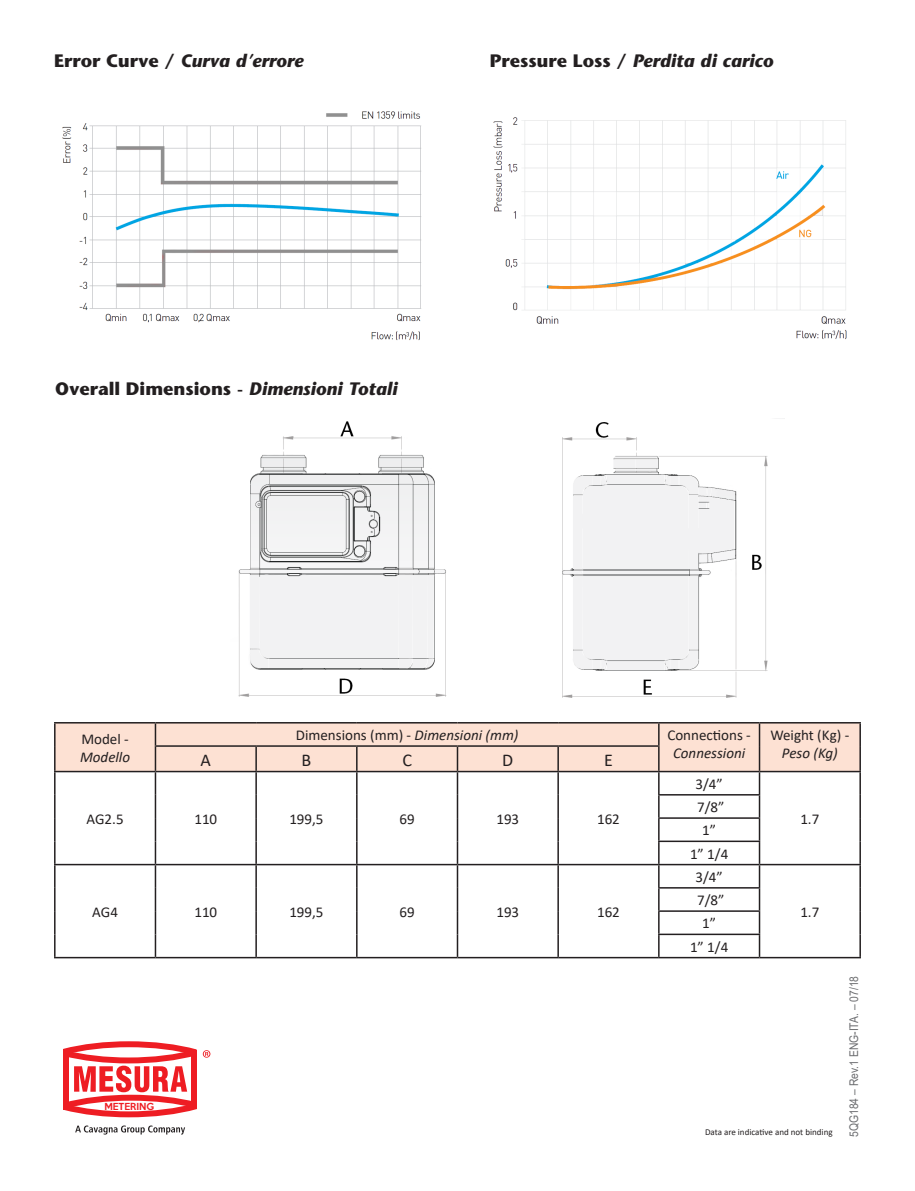
<style>
.page{position:relative;width:915px;height:1191px;background:#fff}
.page>*{position:absolute;margin:0;border:0;box-sizing:border-box;transform-origin:0 0}
.t1{font:italic 700 18px "Stone Sans Std";color:#231f20}
.t2{font:700 18px "Stone Sans Std";color:#231f20}
.t3{font:18px "Calibri";color:#231f20}
.t4{font:15px "Calibri";color:#231f20}
.t5{font:italic 15px "Calibri";color:#231f20}
.t6{font:12px "Arial";color:#6c6d70;scale:.86 1}
.t7{font:9px "Calibri";color:#231f20}
.t8{font:500 8.85px "Keep Calm";color:#ee1d23}
.s1{font-style:normal}
.s2{font-style:italic}
</style>
<div class="page">
<img style="left:493px;top:117px;width:354px;height:223px">
<img style="left:62px;top:111px;width:360px;height:230px">
<svg style="left:63px;top:1041px;width:134px;height:76px"></svg>
<svg style="left:203px;top:1050px;width:7px;height:7px"></svg>
<svg style="left:75px;top:1125px;width:110px;height:9px"></svg>
<hr style="left:54px;top:722px;width:101px;height:1px;background:#231f20">
<hr style="left:54px;top:723px;width:2px;height:23px;background:#231f20">
<hr style="left:155px;top:722px;width:101px;height:1px;background:#231f20">
<hr style="left:256px;top:722px;width:101px;height:1px;background:#231f20">
<hr style="left:357px;top:722px;width:100px;height:1px;background:#231f20">
<hr style="left:457px;top:722px;width:101px;height:1px;background:#231f20">
<hr style="left:558px;top:722px;width:100px;height:1px;background:#231f20">
<hr style="left:658px;top:722px;width:101px;height:1px;background:#231f20">
<hr style="left:759px;top:722px;width:101px;height:1px;background:#231f20">
<hr style="left:54px;top:746px;width:2px;height:25px;background:#231f20">
<hr style="left:54px;top:771px;width:101px;height:1px;background:#231f20">
<hr style="left:54px;top:772px;width:2px;height:23px;background:#231f20">
<hr style="left:54px;top:795px;width:2px;height:23px;background:#231f20">
<hr style="left:54px;top:818px;width:2px;height:23px;background:#231f20">
<hr style="left:54px;top:841px;width:2px;height:23px;background:#231f20">
<hr style="left:54px;top:864px;width:101px;height:1px;background:#231f20">
<hr style="left:54px;top:865px;width:2px;height:23px;background:#231f20">
<hr style="left:54px;top:888px;width:2px;height:23px;background:#231f20">
<hr style="left:54px;top:911px;width:2px;height:23px;background:#231f20">
<hr style="left:54px;top:934px;width:2px;height:23px;background:#231f20">
<svg style="left:55px;top:723px;width:805px;height:234px"></svg>
<hr style="left:54px;top:957px;width:101px;height:1px;background:#231f20">
<hr style="left:155px;top:957px;width:101px;height:1px;background:#231f20">
<hr style="left:256px;top:957px;width:101px;height:1px;background:#231f20">
<hr style="left:357px;top:957px;width:100px;height:1px;background:#231f20">
<hr style="left:457px;top:957px;width:101px;height:1px;background:#231f20">
<hr style="left:558px;top:957px;width:100px;height:1px;background:#231f20">
<hr style="left:658px;top:957px;width:101px;height:1px;background:#231f20">
<hr style="left:759px;top:957px;width:101px;height:1px;background:#231f20">
<img style="left:238px;top:421px;width:209px;height:276px">
<img style="left:562px;top:422px;width:206px;height:276px">
<p class="t1" style="left:54px;top:50px;width:251px"><span class="s1">Error Curve /</span> Curva d’errore</p>
<p class="t1" style="left:489px;top:50px;width:285px"><span class="s1">Pressure Loss /</span> Perdita di carico</p>
<p class="t2" style="left:55px;top:378px;width:343px">Overall Dimensions - <span class="s2">Dimensioni Totali</span></p>
<p class="t4" style="left:81px;top:728px;width:49px">Model -</p>
<p class="t5" style="left:80px;top:746px;width:51px">Modello</p>
<p class="t4" style="left:296px;top:724px;width:224px">Dimensions (mm) - <span class="s2">Dimensioni (mm)</span></p>
<p class="t4" style="left:667px;top:724px;width:85px">Connections -</p>
<p class="t5" style="left:672px;top:742px;width:74px">Connessioni</p>
<p class="t3" style="left:200px;top:747px;width:12px">A</p>
<p class="t3" style="left:301px;top:747px;width:11px">B</p>
<p class="t3" style="left:402px;top:747px;width:11px">C</p>
<p class="t3" style="left:502px;top:747px;width:13px">D</p>
<p class="t3" style="left:604px;top:747px;width:10px">E</p>
<p class="t4" style="left:695px;top:773px;width:29px">3/4”</p>
<p class="t4" style="left:87px;top:808px;width:39px">AG2.5</p>
<p class="t4" style="left:194px;top:808px;width:24px">110</p>
<p class="t4" style="left:289px;top:808px;width:36px">199,5</p>
<p class="t4" style="left:399px;top:808px;width:17px">69</p>
<p class="t4" style="left:496px;top:808px;width:24px">193</p>
<p class="t4" style="left:597px;top:808px;width:24px">162</p>
<p class="t4" style="left:92px;top:901px;width:27px">AG4</p>
<p class="t4" style="left:194px;top:901px;width:24px">110</p>
<p class="t4" style="left:289px;top:901px;width:36px">199,5</p>
<p class="t4" style="left:399px;top:901px;width:17px">69</p>
<p class="t4" style="left:496px;top:901px;width:24px">193</p>
<p class="t4" style="left:597px;top:901px;width:24px">162</p>
<p class="t4" style="left:697px;top:796px;width:29px">7/8”</p>
<p class="t4" style="left:702px;top:820px;width:15px">1”</p>
<p class="t4" style="left:689px;top:843px;width:40px">1” 1/4</p>
<p class="t4" style="left:695px;top:866px;width:29px">3/4”</p>
<p class="t4" style="left:697px;top:889px;width:29px">7/8”</p>
<p class="t4" style="left:702px;top:913px;width:15px">1”</p>
<p class="t4" style="left:689px;top:936px;width:40px">1” 1/4</p>
<p class="t4" style="left:770px;top:724px;width:80px">Weight (Kg) -</p>
<p class="t5" style="left:781px;top:742px;width:57px">Peso (Kg)</p>
<p class="t4" style="left:800px;top:808px;width:20px">1.7</p>
<p class="t4" style="left:800px;top:901px;width:20px">1.7</p>
<p class="t8" style="left:104px;top:1098px;width:51px">METERING</p>
<p class="t7" style="left:704px;top:1125px;width:129px">Data are indicative and not binding</p>
<p class="t6" style="left:845px;top:1136px;width:188px;rotate:-90deg">5QG184 – Rev.1 ENG-ITA. – 07/18</p>
</div>
